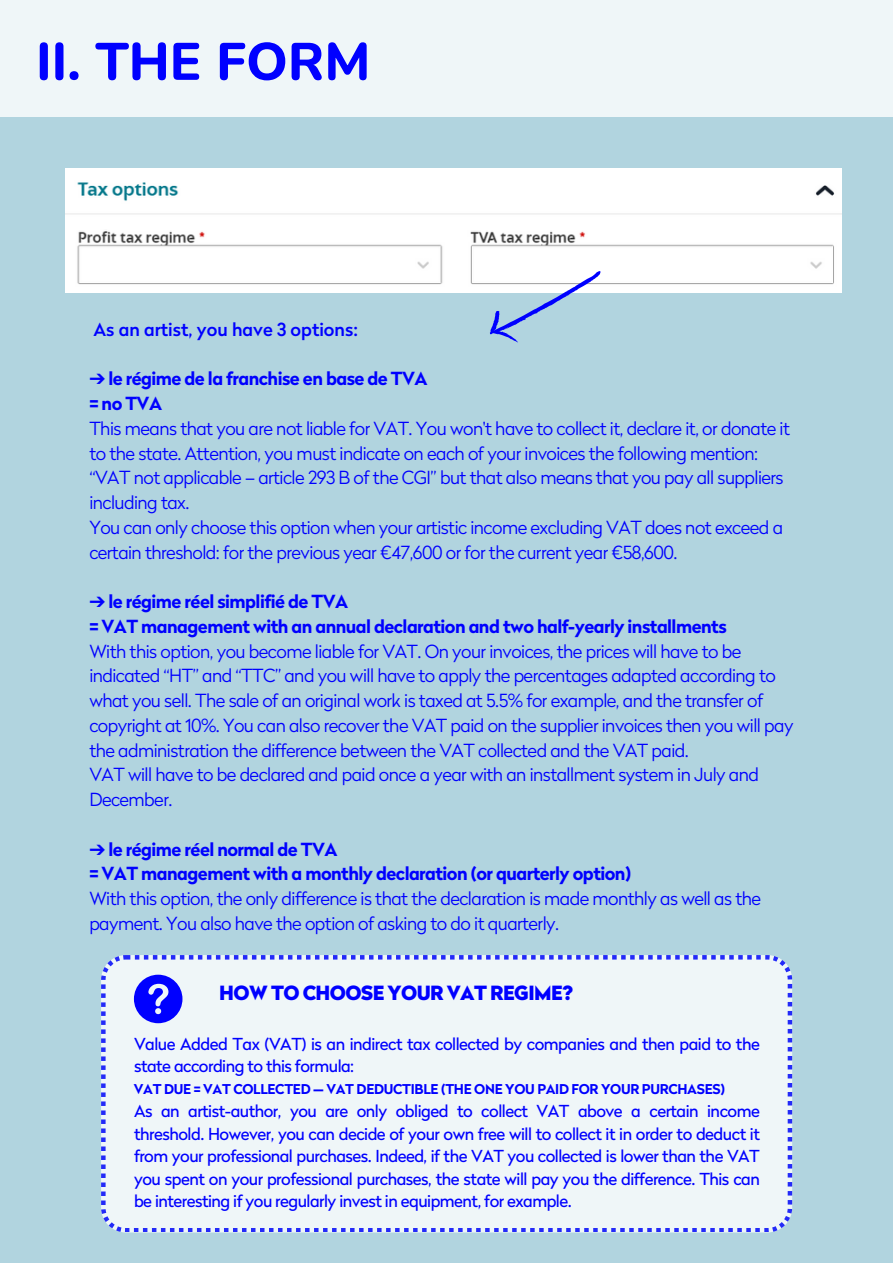
<style>
.page{position:relative;width:893px;height:1264px;background:#fff}
.page>*{position:absolute;margin:0;border:0;box-sizing:border-box;transform-origin:0 0}
.t1{font:800 52.5px "Nunito";color:#00f}
.t2{font:900 19.5px "Radikal";letter-spacing:-.03em;color:#00f}
.t3{font:300 18px/24.8px "Radikal";letter-spacing:-.03em;color:#00f}
.t4{font:500 18px "Radikal";color:#00f}
.t5{font:16.5px/22.5px "Radikal";letter-spacing:-.03em;color:#00f}
.t6{font:700 13.5px "Radikal";letter-spacing:-.02em;color:#00f}
.s1{font-family:"Free Serif";font-weight:400}
.s2{font-weight:700}
</style>
<div class="page">
<div style="left:0;top:0;width:892px;height:1263px;background:#b1d4df"></div>
<div style="left:0;top:0;width:892px;height:117px;background:#eff6f8"></div>
<img style="left:66px;top:168px;width:775px;height:124px">
<svg style="left:481px;top:267px;width:129px;height:76px"></svg>
<div style="left:101px;top:955px;width:691px;height:276px;background:#eff6f8"></div>
<div style="left:134px;top:974px;width:48px;height:49px;background:#00f;border-radius:50%"></div>
<svg style="left:148px;top:983px;width:20px;height:31px"></svg>
<h1 class="t1" style="left:36px;top:27px;width:336px">II. THE FORM</h1>
<p class="t4" style="left:93px;top:318px;width:266px">As an artist, you have 3 options:</p>
<p class="t3" style="left:89px;top:366px;width:702px"><span class="s1">➔</span> <span class="s2">le régime de la franchise en base de TVA<br>= no TVA<br></span>This means that you are not liable for VAT. You won't have to collect it, declare it, or donate it to the state. Attention, you must indicate on each of your invoices the following mention: “VAT not applicable – article 293 B of the CGI” but that also means that you pay all suppliers including tax.<br>You can only choose this option when your artistic income excluding VAT does not exceed a certain threshold: for the previous year €47,600 or for the current year €58,600.</p>
<h3 class="t3" style="left:89px;top:589px;width:705px"><span class="s1">➔</span> <span class="s2">le régime réel simplifié de TVA<br>= VAT management with an annual declaration and two half-yearly installments<br></span>With this option, you become liable for VAT. On your invoices, the prices will have to be indicated “HT” and “TTC” and you will have to apply the percentages adapted according to what you sell. The sale of an original work is taxed at 5.5% for example, and the transfer of copyright at 10%. You can also recover the VAT paid on the supplier invoices then you will pay the administration the difference between the VAT collected and the VAT paid.<br>VAT will have to be declared and paid once a year with an installment system in July and December.</h3>
<h4 class="t3" style="left:89px;top:836px;width:673px"><span class="s1">➔</span> <span class="s2">le régime réel normal de TVA<br>= VAT management with a monthly declaration (or quarterly option)<br></span>With this option, the only difference is that the declaration is made monthly as well as the payment. You also have the option of asking to do it quarterly.</h4>
<p class="t2" style="left:219px;top:981px;width:355px">HOW TO CHOOSE YOUR VAT REGIME?</p>
<p class="t5" style="left:134px;top:1032px;width:627px">Value Added Tax (VAT) is an indirect tax collected by companies and then paid to the state according to this formula:</p>
<p class="t5" style="left:134px;top:1099px;width:627px;text-align:justify">As an artist-author, you are only obliged to collect VAT above a certain income threshold. However, you can decide of your own free will to collect it in order to deduct it from your professional purchases. Indeed, if the VAT you collected is lower than the VAT you spent on your professional purchases, the state will pay you the difference. This can be interesting if you regularly invest in equipment, for example.</p>
<h4 class="t6" style="left:134px;top:1081px;width:592px">VAT DUE = VAT COLLECTED — VAT DEDUCTIBLE (THE ONE YOU PAID FOR YOUR PURCHASES)</h4>
</div>
